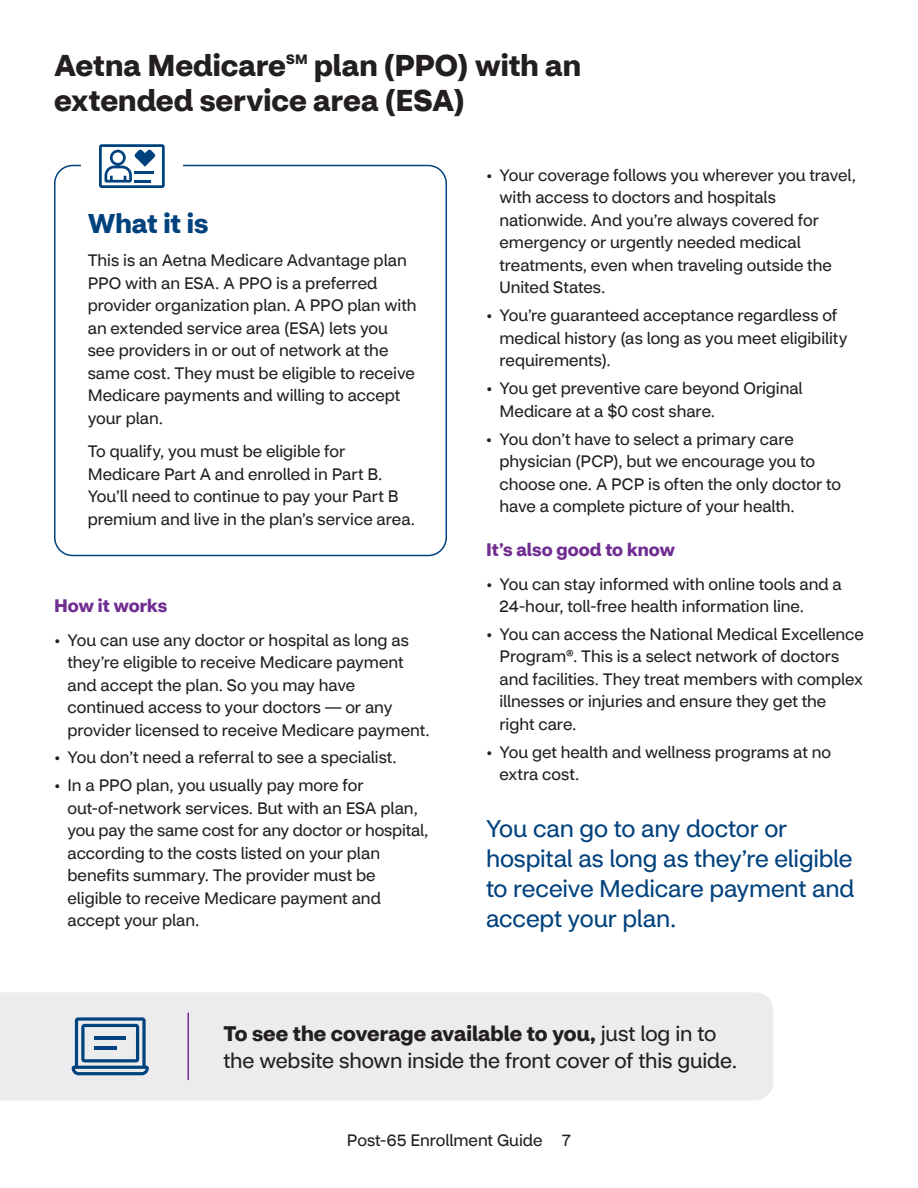
<style>
.page{position:relative;width:918px;height:1188px;background:#fff}
.page>*{position:absolute;margin:0;border:0;box-sizing:border-box;transform-origin:0 0}
.t1{font:700 30px/34.5px "CVS Health Sans";color:#231f20}
.t2{font:700 27px "CVS Health Sans";letter-spacing:-.005em;color:#00427d}
.t3{font:24px/30px "CVS Health Sans";letter-spacing:-.005em;color:#00427d}
.t4{font:21px/27px "CVS Health Sans";letter-spacing:-.01em;color:#231f20}
.t5{font:700 18px "CVS Health Sans";color:#702d92}
.t6{font:16.5px/22.5px "CVS Health Sans";color:#231f20}
.t7{font:700 13.5px "CVS Health Sans";color:#231f20}
.s1{font-weight:700}
</style>
<div class="page">
<div style="left:54px;top:165px;width:393px;height:391px;border:2px solid #00427d;border-radius:18px"></div>
<div style="left:81px;top:139px;width:101px;height:54px;background:#fff"></div>
<svg style="left:99px;top:144px;width:66px;height:44px"></svg>
<div style="left:0;top:992px;width:773px;height:108px;background:#ececee"></div>
<svg style="left:72px;top:1017px;width:77px;height:58px;background:#93acc3"></svg>
<hr style="left:94px;top:1037px;width:32px;height:3px;background:#00427d">
<hr style="left:94px;top:1046px;width:23px;height:4px;background:#00427d">
<hr style="left:188px;top:1013px;width:1px;height:67px;background:#702d92">
<h2 class="t1" style="left:54px;top:48px;width:234px">Aetna Medicare</h2>
<h2 class="t7" style="left:286px;top:51px;width:23px">SM</h2>
<h2 class="t1" style="left:54px;top:48px;width:529px;text-indent:260px">plan (PPO) with an extended service area (ESA)</h2>
<h3 class="t2" style="left:88px;top:206px;width:122px">What it is</h3>
<p class="t6" style="left:88px;top:249px;width:330px">This is an Aetna Medicare Advantage plan PPO with an ESA. A PPO is a preferred provider organization plan. A PPO plan with an extended service area (ESA) lets you see providers in or out of network at the same cost. They must be eligible to receive Medicare payments and willing to accept your plan.</p>
<p class="t6" style="left:88px;top:440px;width:329px">To qualify, you must be eligible for Medicare Part A and enrolled in Part B.<br>You’ll need to continue to pay your Part B premium and live in the plan’s service area.</p>
<h3 class="t5" style="left:54px;top:595px;width:115px">How it works</h3>
<p class="t6" style="left:67px;top:629px;width:364px;text-indent:-13px">• You can use any doctor or hospital as long as they’re eligible to receive Medicare payment and accept the plan. So you may have continued access to your doctors — or any provider licensed to receive Medicare payment.</p>
<p class="t6" style="left:54px;top:746px;width:344px">• You don’t need a referral to see a specialist.</p>
<p class="t6" style="left:67px;top:774px;width:363px;text-indent:-13px">• In a PPO plan, you usually pay more for out-of-network services. But with an ESA plan, you pay the same cost for any doctor or hospital, according to the costs listed on your plan benefits summary. The provider must be eligible to receive Medicare payment and accept your plan.</p>
<p class="t6" style="left:500px;top:164px;width:358px;text-indent:-13px">• Your coverage follows you wherever you travel, with access to doctors and hospitals nationwide. And you’re always covered for emergency or urgently needed medical treatments, even when traveling outside the United States.</p>
<p class="t6" style="left:500px;top:304px;width:349px;text-indent:-13px">• You’re guaranteed acceptance regardless of medical history (as long as you meet eligibility requirements).</p>
<p class="t6" style="left:500px;top:377px;width:305px;text-indent:-13px">• You get preventive care beyond Original<br>Medicare at a $0 cost share.</p>
<p class="t6" style="left:499px;top:428px;width:343px;text-indent:-13px">• You don’t have to select a primary care physician (PCP), but we encourage you to choose one. A PCP is often the only doctor to have a complete picture of your health.</p>
<h3 class="t5" style="left:486px;top:539px;width:191px">It’s also good to know</h3>
<p class="t6" style="left:499px;top:573px;width:344px;text-indent:-13px">• You can stay informed with online tools and a<br>24-hour, toll-free health information line.</p>
<p class="t6" style="left:499px;top:623px;width:366px;text-indent:-13px">• You can access the National Medical Excellence Program®. This is a select network of doctors and facilities. They treat members with complex illnesses or injuries and ensure they get the right care.</p>
<p class="t6" style="left:499px;top:741px;width:333px;text-indent:-13px">• You get health and wellness programs at no extra cost.</p>
<p class="t3" style="left:486px;top:814px;width:370px">You can go to any doctor or hospital as long as they’re eligible to receive Medicare payment and accept your plan.</p>
<p class="t4" style="left:224px;top:1020px;width:515px"><span class="s1">To see the coverage available to you,</span> just log in to the website shown inside the front cover of this guide.</p>
<p class="t6" style="left:347px;top:1129px;width:226px">Post-65 Enrollment Guide 7</p>
</div>
